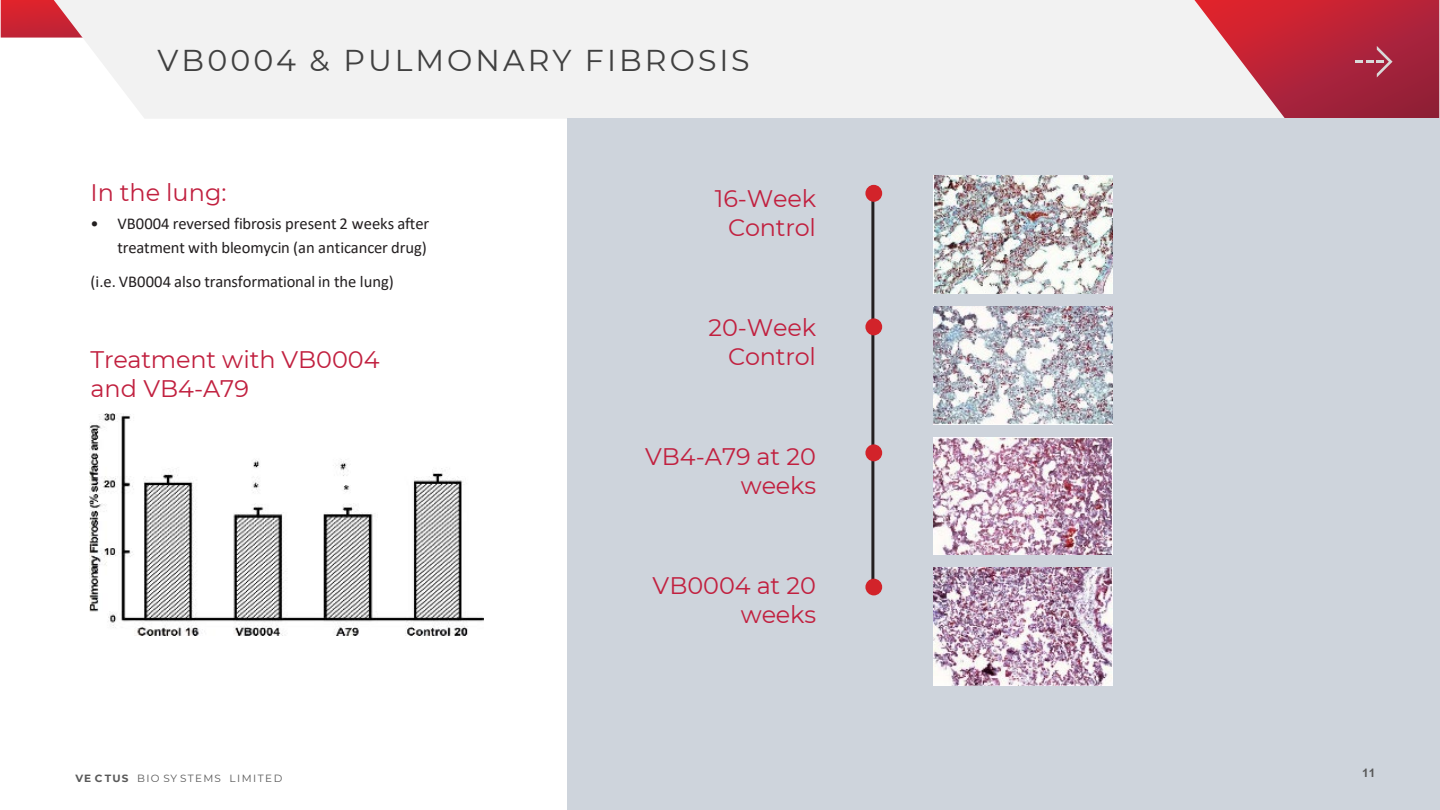
<style>
.page{position:relative;width:1440px;height:810px;background:#fff}
.page>*{position:absolute;margin:0;border:0;box-sizing:border-box;transform-origin:0 0}
.t1{font:30px "Montserrat";letter-spacing:.1em;color:#404040}
.t2{font:24px/28.8px "Montserrat";letter-spacing:-.005em;color:#c1203f;text-align:right}
.t3{font:700 18px "Browallia New";color:#595959}
.t4{font:16.5px/24px "Calibri";letter-spacing:-.005em;color:#231f20;text-align:right}
.t5{font:10.5px "Montserrat";letter-spacing:.13em;color:#595959}
.s1{font-weight:700}
</style>
<div class="page">
<svg style="left:1px;top:0;width:53px;height:38px;background:#cf2533"></svg>
<div style="left:54px;top:0;width:1140px;height:118px;background:#f2f2f2"></div>
<svg style="left:1194px;top:0;width:245px;height:118px"></svg>
<div style="left:567px;top:118px;width:873px;height:692px;background:#ced4dc"></div>
<img style="left:89px;top:413px;width:394px;height:223px">
<img style="left:934px;top:175px;width:179px;height:118px">
<img style="left:934px;top:306px;width:179px;height:118px">
<img style="left:934px;top:437px;width:179px;height:118px">
<img style="left:934px;top:568px;width:179px;height:118px">
<hr style="left:871px;top:185px;width:3px;height:404px;background:#231f20">
<div style="left:865px;top:185px;width:17px;height:17px;background:#d2232a;border-radius:50%"></div>
<div style="left:865px;top:318px;width:17px;height:17px;background:#d2232a;border-radius:50%"></div>
<div style="left:865px;top:579px;width:17px;height:16px;background:#d2232a;border-radius:50%"></div>
<div style="left:865px;top:444px;width:17px;height:17px;background:#d2232a;border-radius:50%"></div>
<p class="t1" style="left:158px;top:40px;width:594px">VB0004 &amp; PULMONARY FIBROSIS</p>
<p class="t2" style="left:91px;top:178px;width:137px">In the lung:</p>
<p class="t4" style="left:91px;top:211px;width:340px">• VB0004 reversed fibrosis present 2 weeks after treatment with bleomycin (an anticancer drug)</p>
<p class="t4" style="left:91px;top:270px;width:305px">(i.e. VB0004 also transformational in the lung)</p>
<p class="t2" style="left:91px;top:345px;width:291px;text-align:left">Treatment with VB0004 and VB4-A79</p>
<p class="t5" style="left:75px;top:771px;width:208px"><span class="s1">VE CTUS</span> BIO SY STEMS LIMITED</p>
<p class="t2" style="left:715px;top:184px;width:103px;text-align:center">16-Week<br>Control</p>
<p class="t2" style="left:709px;top:313px;width:109px">20-Week<br>Control</p>
<p class="t2" style="left:645px;top:442px;width:172px">VB4-A79 at 20 weeks</p>
<p class="t2" style="left:653px;top:571px;width:165px">VB0004 at 20 weeks</p>
<p class="t3" style="left:1362px;top:761px;width:15px">11</p>
</div>
